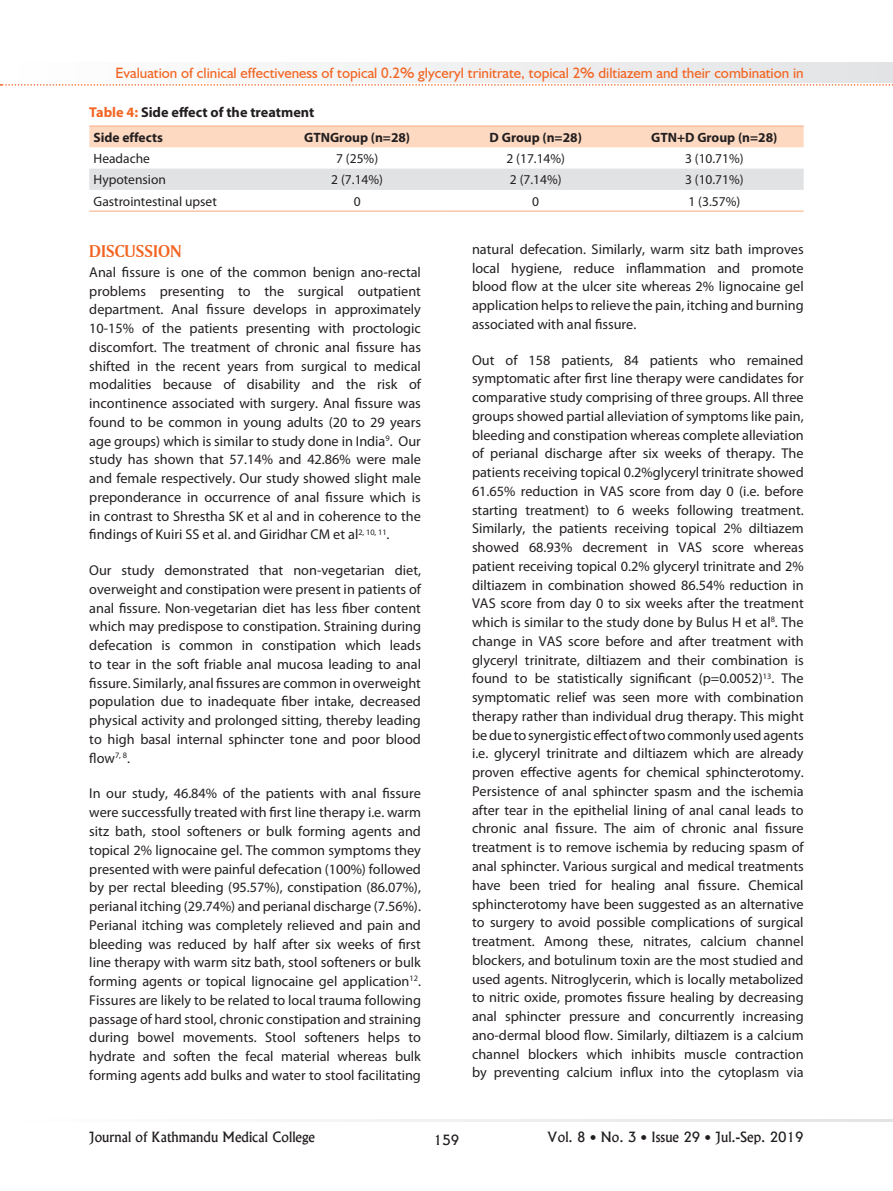
<style>
.page{position:relative;width:893px;height:1191px;background:#fff}
.page>*{position:absolute;margin:0;border:0;box-sizing:border-box;transform-origin:0 0}
.t1{font:18px "Amerigo BT Bold A";color:#f36421}
.t2{font:15px "Humanist 521 BT";color:#f36421}
.t3{font:14.25px/18.8px "Myriad Pro";color:#231f20;text-align:justify}
.t4{font:700 14.25px "Myriad Pro";color:#231f20}
.t5{font:13.5px "Myriad Pro";color:#231f20}
.t6{font:13.5px "Alaska";color:#231f20}
.t7{font:700 13.5px "Myriad Pro";color:#231f20}
.s1{color:#f36421}
.s2{font-size:12px}
</style>
<div class="page">
<svg style="left:313px;top:1119px;width:580px;height:2px"></svg>
<svg style="left:0;top:63px;width:893px;height:23px"></svg>
<div style="left:89px;top:127px;width:715px;height:20px;background:#fdd9c1"></div>
<div style="left:89px;top:169px;width:715px;height:21px;background:#e1e2e4"></div>
<hr style="left:89px;top:211px;width:179px;height:1px;background:#f9ad80">
<hr style="left:268px;top:211px;width:178px;height:1px;background:#f9ad80">
<hr style="left:446px;top:211px;width:179px;height:1px;background:#f9ad80">
<hr style="left:625px;top:211px;width:179px;height:1px;background:#f9ad80">
<hr style="left:89px;top:125px;width:179px;height:2px;background:#f9ad80">
<hr style="left:268px;top:125px;width:178px;height:2px;background:#f9ad80">
<hr style="left:446px;top:125px;width:179px;height:2px;background:#f9ad80">
<hr style="left:625px;top:125px;width:179px;height:2px;background:#f9ad80">
<p class="t2" style="left:115px;top:63px;width:690px">Evaluation of clinical effectiveness of topical 0.2% glyceryl trinitrate, topical 2% diltiazem and their combination in</p>
<p class="t4" style="left:89px;top:103px;width:227px"><span class="s1">Table 4:</span> Side effect of the treatment</p>
<p class="t7" style="left:94px;top:128px;width:71px">Side effects</p>
<p class="t7" style="left:304px;top:128px;width:108px">GTNGroup (n=28)</p>
<p class="t7" style="left:490px;top:128px;width:94px">D Group (n=28)</p>
<p class="t7" style="left:651px;top:128px;width:128px">GTN+D Group (n=28)</p>
<p class="t5" style="left:94px;top:150px;width:58px">Headache</p>
<p class="t5" style="left:336px;top:150px;width:43px">7 (25%)</p>
<p class="t5" style="left:506px;top:150px;width:60px">2 (17.14%)</p>
<p class="t5" style="left:685px;top:150px;width:60px">3 (10.71%)</p>
<p class="t5" style="left:94px;top:171px;width:74px">Hypotension</p>
<p class="t5" style="left:331px;top:171px;width:53px">2 (7.14%)</p>
<p class="t5" style="left:510px;top:171px;width:53px">2 (7.14%)</p>
<p class="t5" style="left:685px;top:171px;width:60px">3 (10.71%)</p>
<p class="t5" style="left:94px;top:193px;width:125px">Gastrointestinal upset</p>
<p class="t5" style="left:354px;top:193px;width:8px">0</p>
<p class="t5" style="left:532px;top:193px;width:8px">0</p>
<p class="t5" style="left:688px;top:193px;width:53px">1 (3.57%)</p>
<p class="t1" style="left:89px;top:240px;width:22px">DISCUSSION</p>
<p class="t3" style="left:89px;top:262px;width:333px">Anal fissure is one of the common benign ano-rectal problems presenting to the surgical outpatient department. Anal fissure develops in approximately 10-15% of the patients presenting with proctologic discomfort. The treatment of chronic anal fissure has shifted in the recent years from surgical to medical modalities because of disability and the risk of incontinence associated with surgery. Anal fissure was found to be common in young adults (20 to 29 years age groups) which is similar to study done in India<sup>9</sup>. Our study has shown that 57.14% and 42.86% were male and female respectively. Our study showed slight male preponderance in occurrence of anal fissure which is in contrast to Shrestha SK et al and in coherence to the findings of Kuiri SS et al. and Giridhar CM et al<sup>2,</sup> <sup>10,</sup> <sup>11</sup>.</p>
<p class="t3" style="left:89px;top:561px;width:333px">Our study demonstrated that non-vegetarian diet, overweight and constipation were present in patients of anal fissure. Non<span class="s2">-</span>vegetarian diet has less fiber content which may predispose to constipation. Straining during defecation is common in constipation which leads to tear in the soft friable anal mucosa leading to anal fissure. Similarly, anal fissures are common in overweight population due to inadequate fiber intake, decreased physical activity and prolonged sitting, thereby leading to high basal internal sphincter tone and poor blood flow<sup>7,</sup> <sup>8</sup>.</p>
<p class="t3" style="left:89px;top:784px;width:333px">In our study, 46.84% of the patients with anal fissure were successfully treated with first line therapy i.e. warm sitz bath, stool softeners or bulk forming agents and topical 2% lignocaine gel. The common symptoms they presented with were painful defecation (100%) followed by per rectal bleeding (95.57%), constipation (86.07%), perianal itching (29.74%) and perianal discharge (7.56%).<br>Perianal itching was completely relieved and pain and bleeding was reduced by half after six weeks of first line therapy with warm sitz bath, stool softeners or bulk forming agents or topical lignocaine gel application<sup>12</sup>.<br>Fissures are likely to be related to local trauma following passage of hard stool, chronic constipation and straining during bowel movements. Stool softeners helps to hydrate and soften the fecal material whereas bulk forming agents add bulks and water to stool facilitating</p>
<p class="t3" style="left:472px;top:239px;width:333px">natural defecation. Similarly, warm sitz bath improves local hygiene, reduce inflammation and promote blood flow at the ulcer site whereas 2% lignocaine gel application helps to relieve the pain, itching and burning associated with anal fissure.</p>
<p class="t3" style="left:472px;top:350px;width:333px">Out of 158 patients, 84 patients who remained symptomatic after first line therapy were candidates for comparative study comprising of three groups. All three groups showed partial alleviation of symptoms like pain, bleeding and constipation whereas complete alleviation of perianal discharge after six weeks of therapy. The patients receiving topical 0.2%glyceryl trinitrate showed 61.65% reduction in VAS score from day 0 (i.e. before starting treatment) to 6 weeks following treatment.<br>Similarly, the patients receiving topical 2% diltiazem showed 68.93% decrement in VAS score whereas patient receiving topical 0.2% glyceryl trinitrate and 2% diltiazem in combination showed 86.54% reduction in VAS score from day 0 to six weeks after the treatment which is similar to the study done by Bulus H et al<sup>8</sup>. The change in VAS score before and after treatment with glyceryl trinitrate, diltiazem and their combination is found to be statistically significant (p=0.0052)<sup>13</sup>. The symptomatic relief was seen more with combination therapy rather than individual drug therapy. This might be due to synergistic effect of two commonly used agents i.e. glyceryl trinitrate and diltiazem which are already proven effective agents for chemical sphincterotomy.<br>Persistence of anal sphincter spasm and the ischemia after tear in the epithelial lining of anal canal leads to chronic anal fissure. The aim of chronic anal fissure treatment is to remove ischemia by reducing spasm of anal sphincter. Various surgical and medical treatments have been tried for healing anal fissure. Chemical sphincterotomy have been suggested as an alternative to surgery to avoid possible complications of surgical treatment. Among these, nitrates, calcium channel blockers, and botulinum toxin are the most studied and used agents. Nitroglycerin, which is locally metabolized to nitric oxide, promotes fissure healing by decreasing anal sphincter pressure and concurrently increasing ano-dermal blood flow. Similarly, diltiazem is a calcium channel blockers which inhibits muscle contraction by preventing calcium influx into the cytoplasm via</p>
<p class="t6" style="left:89px;top:1129px;width:227px">Journal of Kathmandu Medical College</p>
<p class="t6" style="left:434px;top:1131px;width:27px">159</p>
<p class="t6" style="left:547px;top:1129px;width:258px">Vol. 8 • No. 3 • Issue 29 • Jul.-Sep. 2019</p>
</div>
